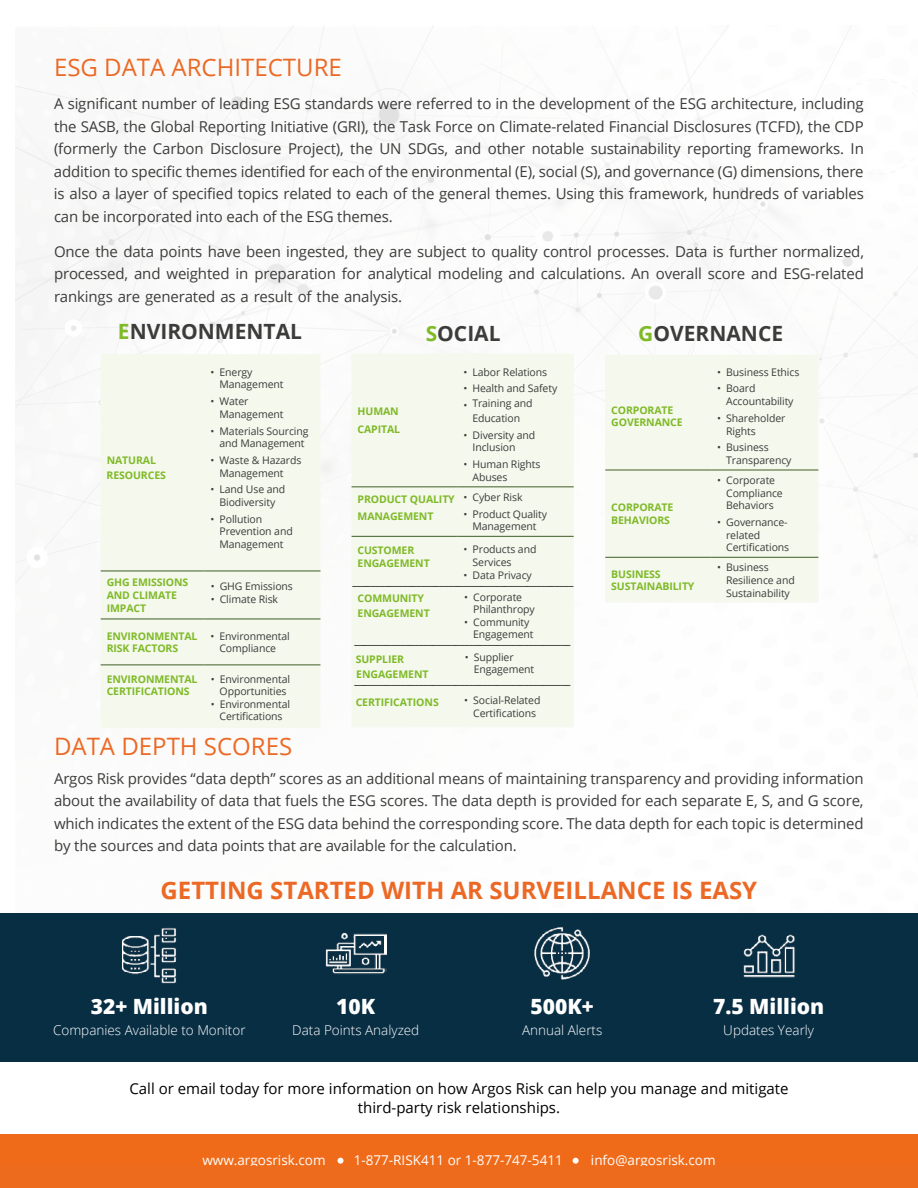
<style>
.page{position:relative;width:918px;height:1188px;background:#fff}
.page>*{position:absolute;margin:0;border:0;box-sizing:border-box;transform-origin:0 0}
.t1{font:700 24px "Open Sans";color:#ec6925}
.t2{font:24px "Open Sans";color:#ec6925}
.t3{font:700 21px "Open Sans";color:#3c3c3b}
.t4{font:800 21px "Open Sans";color:#fff}
.t5{font:15px/22.5px "Open Sans";letter-spacing:-.01em;color:#3c3c3b;text-align:justify}
.t6{font:15px/19px "Open Sans";color:#000;text-align:center}
.t7{font:300 13.5px "Open Sans";color:#fff}
.t8{font:13.5px "Open Sans";color:#fff}
.t9{font:10.5px/12.6px "Open Sans";letter-spacing:-.01em;color:#3c3c3b}
.t10{font:700 10.5px/12.6px "Open Sans";letter-spacing:-.01em;color:#7fba28}
.t11{font:10.5px "Open Sans";color:#000}
.t12{font:10.5px/12.6px "Open Sans";letter-spacing:-.01em;color:#3c3c3b}
.s1{font-style:inherit}
.s2{color:#7fba28}
</style>
<div class="page">
<img style="left:16px;top:25px;width:902px;height:889px">
<div style="left:0;top:914px;width:918px;height:148px;background:#082e44"></div>
<div style="left:0;top:1134px;width:918px;height:54px;background:#ef6b1a"></div>
<img style="left:325px;top:933px;width:61px;height:41px">
<img style="left:121px;top:928px;width:56px;height:56px">
<img style="left:743px;top:934px;width:52px;height:44px">
<img style="left:534px;top:927px;width:56px;height:53px">
<svg style="left:338px;top:1158px;width:6px;height:6px"></svg>
<svg style="left:573px;top:1158px;width:6px;height:6px"></svg>
<div style="left:101px;top:354px;width:219px;height:374px;background:#f5f8ed"></div>
<hr style="left:101px;top:571px;width:103px;height:1px;background:#405e26">
<hr style="left:204px;top:571px;width:116px;height:1px;background:#405e26">
<hr style="left:101px;top:619px;width:103px;height:1px;background:#405e26">
<hr style="left:204px;top:619px;width:116px;height:1px;background:#405e26">
<hr style="left:101px;top:665px;width:103px;height:1px;background:#405e26">
<hr style="left:204px;top:665px;width:116px;height:1px;background:#405e26">
<div style="left:605px;top:355px;width:213px;height:248px;background:#f5f8ed"></div>
<hr style="left:605px;top:470px;width:106px;height:1px;background:#405e26">
<hr style="left:711px;top:470px;width:107px;height:1px;background:#405e26">
<hr style="left:605px;top:557px;width:106px;height:1px;background:#405e26">
<hr style="left:711px;top:557px;width:107px;height:1px;background:#405e26">
<div style="left:352px;top:354px;width:222px;height:373px;background:#f5f8ed"></div>
<hr style="left:352px;top:487px;width:105px;height:1px;background:#405e26">
<hr style="left:457px;top:487px;width:117px;height:1px;background:#405e26">
<hr style="left:352px;top:536px;width:105px;height:1px;background:#405e26">
<hr style="left:457px;top:536px;width:117px;height:1px;background:#405e26">
<h1 class="t2" style="left:54px;top:50px;width:289px">ESG DATA ARCHITECTURE</h1>
<p class="t5" style="left:54px;top:92px;width:812px">A significant number of leading ESG standards were referred to in the development of the ESG architecture, including the SASB, the Global Reporting Initiative (GRI), the Task Force on Climate-related Financial Disclosures (TCFD), the CDP (formerly the Carbon Disclosure Project), the UN SDGs, and other notable sustainability reporting frameworks. In addition to specific themes identified for each of the environmental (E), social (S), and governance (G) dimensions, there is also a layer of specified topics related to each of the general themes. Using this framework, hundreds of variables can be incorporated into each of the ESG <span class="s1">t</span>hemes.</p>
<p class="t5" style="left:54px;top:240px;width:812px">Once the data points have been ingested, they are subject to quality control processes. Data is further normalized, processed, and weighted in preparation for analytical modeling and calculations. An overall score and ESG-related rankings are generated as a result of the analysis.</p>
<h2 class="t3" style="left:118px;top:317px;width:186px"><span class="s2">E</span>NVIRONMENTAL</h2>
<h2 class="t3" style="left:426px;top:318px;width:76px"><span class="s2">S</span>OCIAL</h2>
<h2 class="t3" style="left:638px;top:318px;width:146px"><span class="s2">G</span>OVERNANCE</h2>
<p class="t10" style="left:107px;top:452px;width:61px;line-height:15.1px">NATURAL<br>RESOURCES</p>
<p class="t9" style="left:219px;top:365px;width:66px;text-indent:-9px">• Energy<br>Management</p>
<p class="t9" style="left:219px;top:395px;width:66px;text-indent:-9px">• Water<br>Management</p>
<p class="t9" style="left:210px;top:424px;width:100px;text-align:center">• Materials Sourcing and Management</p>
<p class="t9" style="left:219px;top:454px;width:83px;text-indent:-9px">• Waste &amp; Hazards<br>Management</p>
<p class="t9" style="left:210px;top:483px;width:76px;text-align:center">• Land Use and<br>Biodiversity</p>
<p class="t9" style="left:219px;top:513px;width:75px;text-indent:-9px">• Pollution<br>Prevention and<br>Management</p>
<p class="t10" style="left:107px;top:576px;width:83px">GHG EMISSIONS<br>AND CLIMATE<br>IMPACT</p>
<p class="t12" style="left:211px;top:580px;width:84px"><span class="s1">•</span> GHG Emissions</p>
<p class="t9" style="left:211px;top:592px;width:69px">• Climate Risk</p>
<p class="t10" style="left:107px;top:629px;width:92px">ENVIRONMENTAL<br>RISK FACTORS</p>
<p class="t9" style="left:211px;top:629px;width:81px;text-align:center">• Environmental<br>Compliance</p>
<p class="t10" style="left:107px;top:672px;width:92px">ENVIRONMENTAL<br>CERTIFICATIONS</p>
<p class="t12" style="left:211px;top:672px;width:81px;text-align:center"><span class="s1">•</span> Environmental<br>Opportunities</p>
<p class="t9" style="left:211px;top:697px;width:81px;text-align:center">• Environmental<br>Certifications</p>
<p class="t10" style="left:358px;top:403px;width:44px;line-height:17.7px">HUMAN<br>CAPITAL</p>
<p class="t9" style="left:463px;top:363px;width:85px;line-height:16.8px">• Labor Relations •<br>•</p>
<p class="t9" style="left:472px;top:381px;width:86px;line-height:14.7px">Health <span class="s1">and</span> Safety<br>Training <span class="s1">and<br></span>Education</p>
<p class="t9" style="left:473px;top:428px;width:64px;text-indent:-9px">• Diversity <span class="s1">and<br></span>Inclusion</p>
<p class="t9" style="left:473px;top:458px;width:69px;text-indent:-9px">• Human Rights<br>Abuses</p>
<p class="t10" style="left:358px;top:491px;width:99px;line-height:16.4px">PRODUCT QUALITY<br>MANAGEMENT</p>
<p class="t9" style="left:463px;top:491px;width:61px">• Cyber Risk</p>
<p class="t9" style="left:463px;top:507px;width:85px;text-align:center">• Product Quality<br>Management</p>
<p class="t10" style="left:358px;top:543px;width:74px;line-height:13.8px">CUSTOMER<br>ENGAGEMENT</p>
<p class="t12" style="left:473px;top:543px;width:65px;text-indent:-9px"><span class="s1">•</span> Products and<br>Services</p>
<p class="t9" style="left:464px;top:568px;width:70px">• Data Privacy</p>
<p class="t10" style="left:358px;top:591px;width:74px;line-height:14.5px">COMMUNITY<br>ENGAGEMENT</p>
<p class="t9" style="left:473px;top:590px;width:63px;text-indent:-9px">• Corporate<br>Philanthropy</p>
<p class="t12" style="left:473px;top:615px;width:62px;text-indent:-9px"><span class="s1">•</span> Community<br>Engagement</p>
<p class="t10" style="left:356px;top:652px;width:74px;line-height:15.1px">SUPPLIER<br>ENGAGEMENT</p>
<p class="t9" style="left:474px;top:650px;width:62px;text-indent:-9px">• Supplier<br>Engagement</p>
<p class="t10" style="left:356px;top:696px;width:85px">CERTIFICATIONS</p>
<p class="t9" style="left:464px;top:694px;width:78px;text-align:center">• Social-Related<br>Certifications</p>
<p class="t11" style="left:353px;top:574px;width:222px">________________________________________________</p>
<p class="t11" style="left:354px;top:633px;width:218px">_______________________________________________</p>
<p class="t11" style="left:354px;top:673px;width:218px">_______________________________________________</p>
<p class="t10" style="left:611px;top:403px;width:73px">CORPORATE<br>GOVERNANCE</p>
<p class="t10" style="left:611px;top:501px;width:64px">CORPORATE<br>BEHAVIORS</p>
<p class="t9" style="left:717px;top:365px;width:84px">• Business Ethics</p>
<p class="t9" style="left:726px;top:382px;width:69px;text-indent:-9px">• Board<br>Accountability</p>
<p class="t9" style="left:726px;top:412px;width:61px;text-indent:-9px">• Shareholder<br>Rights</p>
<p class="t9" style="left:726px;top:441px;width:67px;text-indent:-9px">• Business<br>Transparency</p>
<p class="t9" style="left:726px;top:474px;width:58px;text-indent:-9px">• Corporate<br>Compliance<br>Behaviors</p>
<p class="t9" style="left:726px;top:516px;width:65px;text-indent:-9px">• Governance&shy;related<br>Certifications</p>
<p class="t10" style="left:611px;top:567px;width:85px">BUSINESS<br>SUSTAINABILITY</p>
<p class="t9" style="left:726px;top:561px;width:70px;text-indent:-9px">• Business<br>Resilience and<br>Sustainability</p>
<h1 class="t2" style="left:54px;top:730px;width:240px">DATA DEPTH SCORES</h1>
<p class="t5" style="left:54px;top:766px;width:811px">Argos Risk provides “data depth” scores as an additional means of maintaining transparency and providing information about the availability of data that fuels the ESG scores. The data depth is provided for each separate E, S, and G score, which indicates the extent of the ESG data behind the corresponding score. The data depth for each topic is determined by the sources and data points that are available for the calculation.</p>
<h1 class="t1" style="left:161px;top:873px;width:598px">GETTING STARTED WITH AR SURVEILLANCE IS EASY</h1>
<h2 class="t4" style="left:91px;top:990px;width:118px">32+ Million</h2>
<p class="t7" style="left:53px;top:1021px;width:194px">Companies Available to Monitor</p>
<h2 class="t4" style="left:336px;top:990px;width:41px">10K</h2>
<p class="t7" style="left:292px;top:1021px;width:129px">Data Points Analyzed</p>
<h2 class="t4" style="left:531px;top:990px;width:65px">500K+</h2>
<p class="t7" style="left:522px;top:1021px;width:82px">Annual Alerts</p>
<h2 class="t4" style="left:713px;top:990px;width:113px">7.5 Million</h2>
<p class="t7" style="left:723px;top:1021px;width:92px">Updates Yearly</p>
<p class="t6" style="left:129px;top:1079px;width:661px">Call or email today for more information on how Argos Risk can help you manage and mitigate third-party risk relationships.</p>
<p class="t8" style="left:202px;top:1150px;width:125px">www.argosrisk.com</p>
<p class="t8" style="left:354px;top:1150px;width:211px">1-877-RISK411 or 1-877-747-5411</p>
<p class="t8" style="left:591px;top:1150px;width:126px">info@argosrisk.com</p>
</div>
